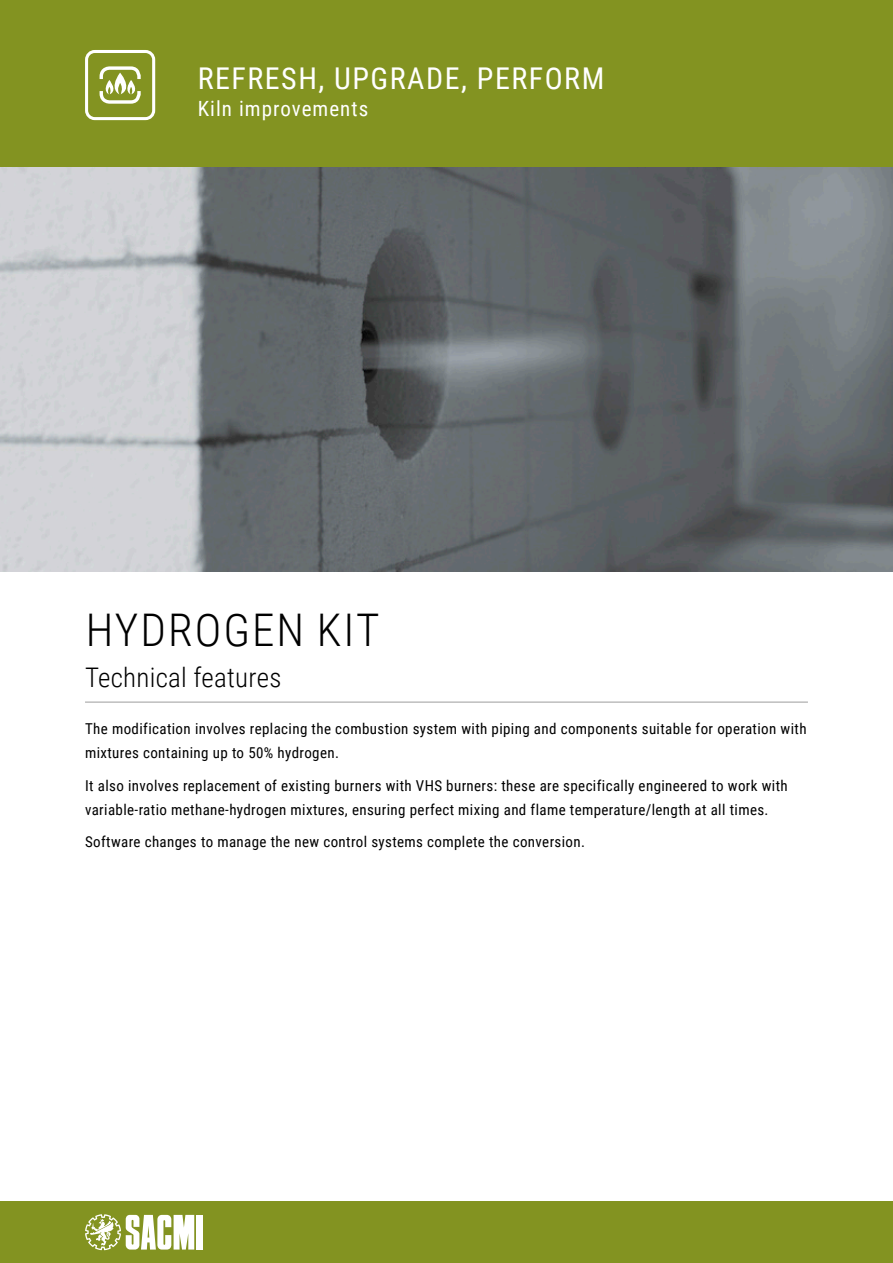
<style>
.page{position:relative;width:893px;height:1263px;background:#fff}
.page>*{position:absolute;margin:0;border:0;box-sizing:border-box;transform-origin:0 0}
.t1{font:300 45px "Roboto Condensed";letter-spacing:.045em;color:#000}
.t2{font:30px "Roboto Condensed";letter-spacing:.05em;color:#fff}
.t3{font:300 27px "Roboto Condensed";letter-spacing:.01em;color:#000}
.t4{font:21px "Roboto Condensed";letter-spacing:.05em;color:#fff}
.t5{font:15px/24px "Roboto Condensed";letter-spacing:.025em;color:#000}
</style>
<div class="page">
<hr style="left:85px;top:702px;width:723px;height:1px;background:#9c9c9c">
<div style="left:0;top:0;width:893px;height:168px;background:#839321"></div>
<div style="left:0;top:1201px;width:893px;height:62px;background:#839321"></div>
<div style="left:196px;top:1215px;width:6px;height:34px;background:#fff"></div>
<svg style="left:85px;top:1214px;width:109px;height:36px"></svg>
<div style="left:85px;top:50px;width:70px;height:70px;border:3px solid #fff;border-radius:8px"></div>
<svg style="left:99px;top:66px;width:42px;height:38px"></svg>
<img style="left:0;top:168px;width:893px;height:404px">
<h2 class="t2" style="left:198px;top:58px;width:408px">REFRESH, UPGRADE, PERFORM</h2>
<h3 class="t4" style="left:198px;top:94px;width:172px">Kiln improvements</h3>
<h1 class="t1" style="left:86px;top:599px;width:295px">HYDROGEN KIT</h1>
<h3 class="t3" style="left:85px;top:658px;width:198px">Technical features</h3>
<p class="t5" style="left:85px;top:716px;width:723px">The modification involves replacing the combustion system with piping and components suitable for operation with mixtures containing up to 50% hydrogen.</p>
<p class="t5" style="left:85px;top:773px;width:704px">It also involves replacement of existing burners with VHS burners: these are specifically engineered to work with variable-ratio methane-hydrogen mixtures, ensuring perfect mixing and flame temperature/length at all times.</p>
<p class="t5" style="left:85px;top:829px;width:502px">Software changes to manage the new control systems complete the conversion.</p>
</div>
